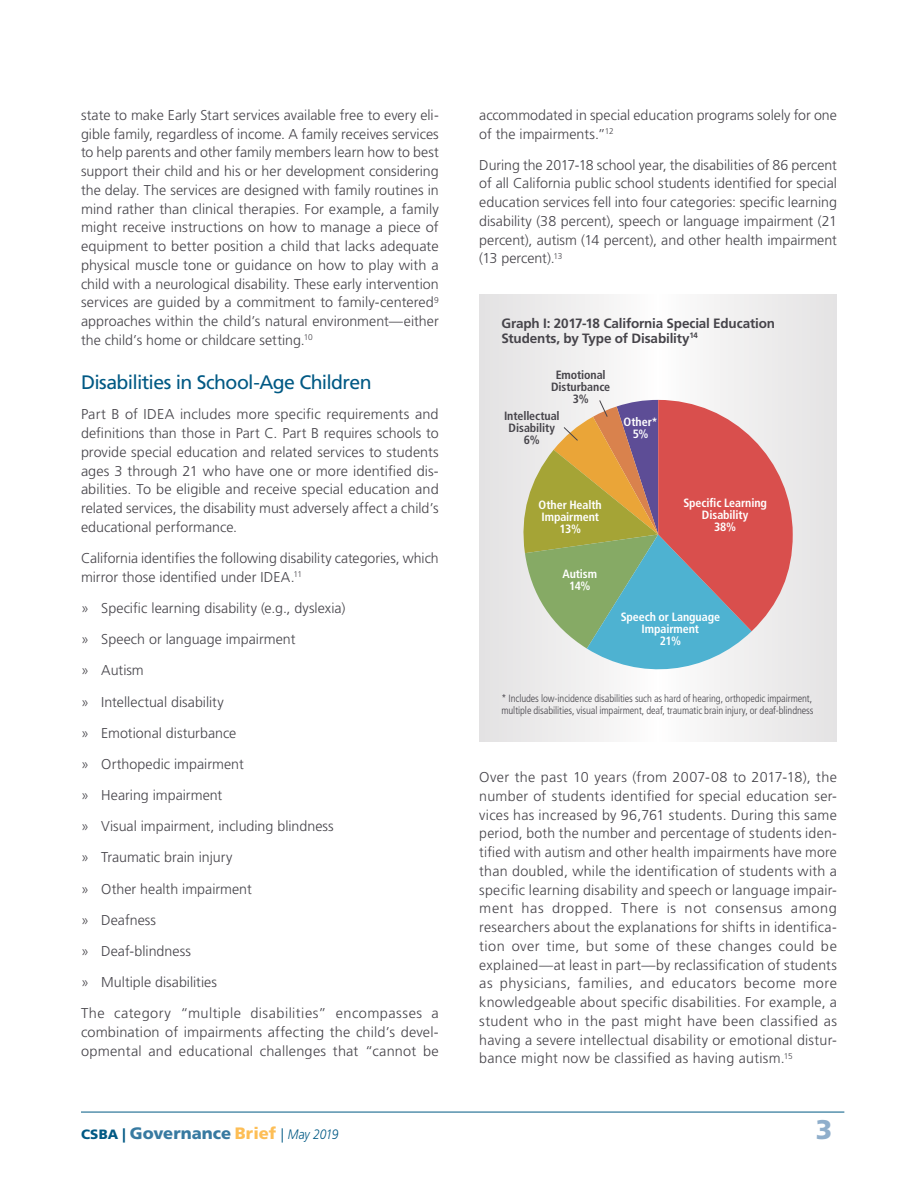
<style>
.page{position:relative;width:918px;height:1188px;background:#fff}
.page>*{position:absolute;margin:0;border:0;box-sizing:border-box;transform-origin:0 0}
.t1{font:900 27px "Frutiger LT Std";color:#8faecb}
.t2{font:19.5px "Frutiger LT Std";letter-spacing:-.035em;color:#005984}
.t3{font:900 16.5px "Frutiger LT Std";letter-spacing:.005em;color:#387aa1}
.t4{font:300 14.25px/18.8px "Frutiger LT Std";color:#46444a;text-align:justify}
.t5{font:700 13.5px/15px "Frutiger LT Std";letter-spacing:-.01em;color:#46444a}
.t6{font:700 condensed 12px/12px "Frutiger LT Std";letter-spacing:-.005em;color:#fff;text-align:center}
.t7{font:700 condensed 12px/12px "Frutiger LT Std";letter-spacing:-.01em;color:#46444a;text-align:center}
.t8{font:300 condensed 10.5px/12px "Frutiger LT Std";letter-spacing:-.01em;color:#46444a}
.s1{font-size:13.5px;color:#005984}
.s2{font-size:14.25px;color:#005984}
.s3{color:#fdbe56}
.s4{font-weight:300;font-size:14.25px;color:#005984}
.s5{font-weight:300;font-style:italic;font-size:13.65px;color:#005984}
</style>
<div class="page">
<hr style="left:81px;top:1112px;width:763px;height:1px;background:#005984">
<div style="left:479px;top:295px;width:358px;height:447px;background:linear-gradient(to right,#f0efef,#f0f0f0)"></div>
<svg style="left:520px;top:399px;width:273px;height:283px;background:#b79e8d"></svg>
<p class="t4" style="left:81px;top:106px;width:359px">state to make Early Start services available free to every eli&shy;gible family, regardless of income. A family receives services to help parents and other family members learn how to best support their child and his or her development considering the delay. The services are designed with family routines in mind rather than clinical therapies. For example, a family might receive instructions on how to manage a piece of equipment to better position a child that lacks adequate physical muscle tone or guidance on how to play with a child with a neurological disability. These early intervention services are guided by a commitment to family-centered<sup>9 </sup>approaches within the child’s natural environment—either the child’s home or childcare setting.<sup>10</sup></p>
<h2 class="t2" style="left:81px;top:371px;width:292px">Disabilities in School-Age Children</h2>
<p class="t4" style="left:81px;top:405px;width:359px">Part B of IDEA includes more specific requirements and definitions than those in Part C. Part B requires schools to provide special education and related services to students ages 3 through 21 who have one or more identified dis&shy;abilities. To be eligible and receive special education and related services, the disability must adversely affect a child’s educational performance.</p>
<p class="t4" style="left:81px;top:549px;width:359px">California identifies the following disability categories, which mirror those identified under IDEA.<sup>11</sup></p>
<p class="t4" style="left:81px;top:593px;width:359px;line-height:31.2px;text-align:left">» Specific learning disability (e.g., dyslexia)<br>» Speech or language impairment<br>» Autism<br>» Intellectual disability<br>» Emotional disturbance<br>» Orthopedic impairment<br>» Hearing impairment<br>» Visual impairment, including blindness<br>» Traumatic brain injury<br>» Other health impairment<br>» Deafness<br>» Deaf-blindness<br>» Multiple disabilities<br>The category “multiple disabilities” encompasses a</p>
<p class="t4" style="left:81px;top:1023px;width:359px">combination of impairments affecting the child’s devel&shy;opmental and educational challenges that “cannot be</p>
<p class="t4" style="left:479px;top:106px;width:359px">accommodated in special education programs solely for one of the impairments.”<sup>12</sup></p>
<p class="t4" style="left:479px;top:156px;width:359px">During the 2017-18 school year, the disabilities of 86 percent of all California public school students identified for special education services fell into four categories: specific learning disability (38 percent), speech or language impairment (21 percent), autism (14 percent), and other health impairment (13 percent).<sup>13</sup></p>
<p class="t5" style="left:502px;top:316px;width:275px">Graph I: 2017-18 California Special Education<br>Students, by Type of Disability<sup>14</sup></p>
<p class="t7" style="left:551px;top:369px;width:61px">Emotional<br>Disturbance<br>3%</p>
<p class="t7" style="left:504px;top:410px;width:57px">Intellectual<br>Disability<br>6%</p>
<p class="t6" style="left:624px;top:416px;width:36px">Other*<br>5%</p>
<p class="t6" style="left:539px;top:499px;width:65px">Other Health<br>Impairment<br>13%</p>
<p class="t6" style="left:562px;top:568px;width:36px">Autism<br>14%</p>
<p class="t6" style="left:683px;top:497px;width:85px">Specific Learning<br>Disability<br>38%</p>
<p class="t6" style="left:621px;top:611px;width:101px">Speech or Language<br>Impairment<br>21%</p>
<p class="t8" style="left:502px;top:693px;width:314px">* Includes low-incidence disabilities such as hard of hearing, orthopedic impairment, multiple disabilities, visual impairment, deaf, traumatic brain injury, or deaf-blindness</p>
<p class="t4" style="left:479px;top:768px;width:359px">Over the past 10 years (from 2007-08 to 2017-18), the number of students identified for special education ser&shy;vices has increased by 96,761 students. During this same period, both the number and percentage of students iden&shy;tified with autism and other health impairments have more than doubled, while the identification of students with a specific learning disability and speech or language impair&shy;ment has dropped. There is not consensus among researchers about the explanations for shifts in identifica&shy;tion over time, but some of these changes could be explained—at least in part—by reclassification of students as physicians, families, and educators become more knowledgeable about specific disabilities. For example, a student who in the past might have been classified as having a severe intellectual disability or emotional distur&shy;bance might now be classified as having autism.<sup>15</sup></p>
<p class="t3" style="left:81px;top:1124px;width:259px"><span class="s1">CSBA</span> <span class="s2">|</span> Governance <span class="s3">Brief</span> <span class="s4">|</span> <span class="s5">May 2019</span></p>
<h1 class="t1" style="left:816px;top:1113px;width:18px">3</h1>
</div>
